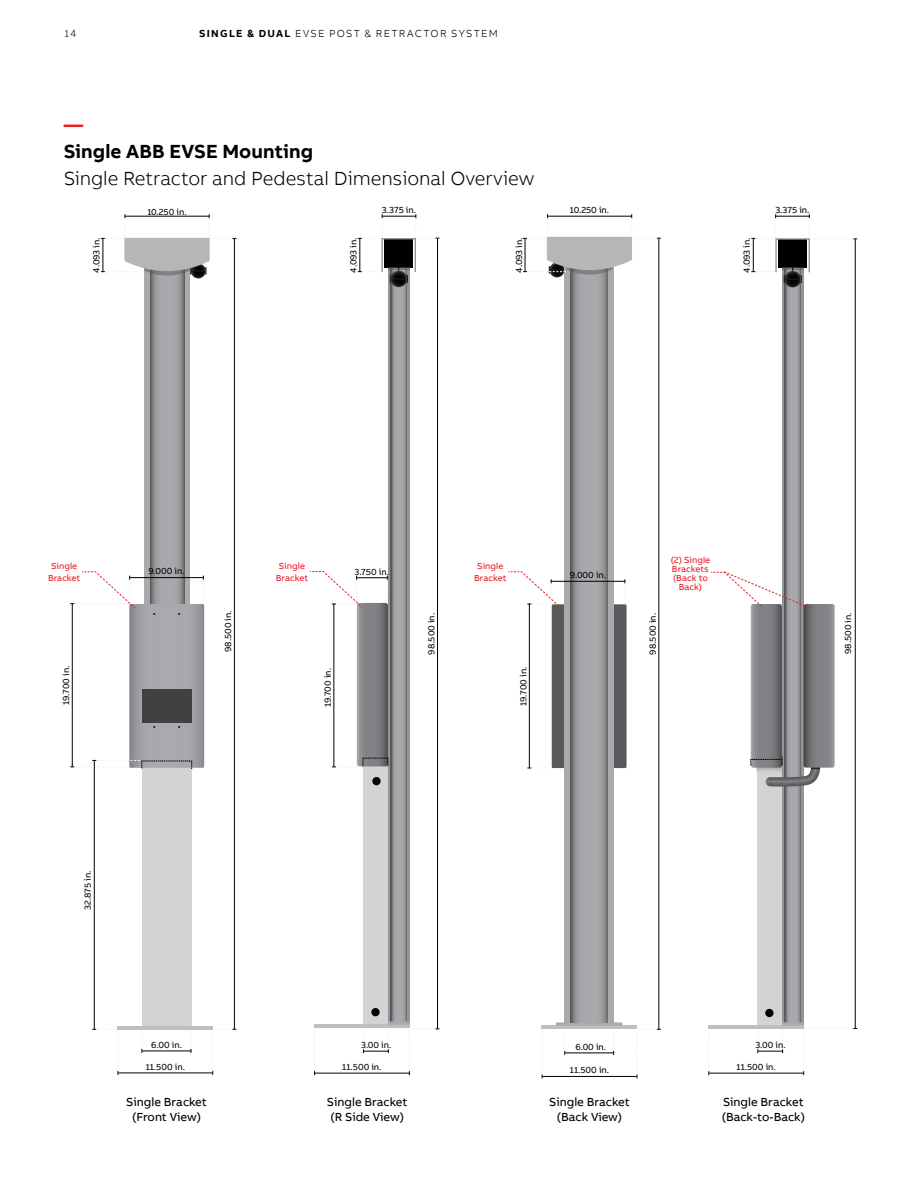
<style>
.page{position:relative;width:918px;height:1188px;background:#fff}
.page>*{position:absolute;margin:0;border:0;box-sizing:border-box;transform-origin:0 0}
.t1{font:300 19.5px "AB Bvoice";letter-spacing:-.005em;color:#000}
.t2{font:700 19.5px "AB Bvoice";letter-spacing:.005em;color:#000}
.t3{font:700 19.5px "AB Bvoice";color:#ed1c29}
.t4{font:12px/15px "AB Bvoice";color:#000;text-align:center}
.t5{font:300 10.5px "AB Bvoice";letter-spacing:.125em;color:#000}
.t6{font:9px "AB Bvoice";color:#000}
.t7{font:9px/12px "AB Bvoice";color:#ed1c29;text-align:center}
.s1{font-weight:700}
</style>
<div class="page">
<svg style="left:191px;top:263px;width:15px;height:15px"></svg>
<div style="left:144px;top:266px;width:46px;height:748px;background:#a8aaad"></div>
<svg style="left:150px;top:276px;width:34px;height:295px"></svg>
<div style="left:142px;top:758px;width:50px;height:269px;background:#d2d3d4"></div>
<hr style="left:118px;top:1027px;width:95px;height:3px;background:#bdbec0">
<svg style="left:388px;top:270px;width:22px;height:752px;background:#858689"></svg>
<div style="left:363px;top:757px;width:25px;height:268px;background:#d2d3d4"></div>
<svg style="left:391px;top:284px;width:15px;height:738px;background:#999a9d"></svg>
<div style="left:385px;top:239px;width:28px;height:28px;background:#010101"></div>
<div style="left:381px;top:238px;width:35px;height:35px;border:1px solid #939598"></div>
<hr style="left:388px;top:267px;width:22px;height:3px;background:#595a5c">
<div style="left:372px;top:777px;width:9px;height:8px;background:#010101;border-radius:50%"></div>
<hr style="left:314px;top:1025px;width:96px;height:3px;background:#bdbec0">
<hr style="left:388px;top:1022px;width:22px;height:3px;background:#a8aaad">
<svg style="left:390px;top:271px;width:17px;height:16px"></svg>
<svg style="left:390px;top:267px;width:18px;height:16px"></svg>
<div style="left:371px;top:1008px;width:9px;height:8px;background:#010101;border-radius:50%"></div>
<div style="left:552px;top:604px;width:75px;height:164px;background:#58595b"></div>
<hr style="left:542px;top:1026px;width:95px;height:3px;background:#bdbec0">
<hr style="left:556px;top:1022px;width:66px;height:4px;background:#a8aaad">
<svg style="left:549px;top:262px;width:16px;height:15px"></svg>
<div style="left:564px;top:265px;width:50px;height:757px;background:#a8aaad"></div>
<svg style="left:571px;top:275px;width:37px;height:747px"></svg>
<hr style="left:234px;top:239px;width:1px;height:790px;background:#000">
<hr style="left:437px;top:239px;width:1px;height:790px;background:#000">
<hr style="left:658px;top:239px;width:1px;height:790px;background:#000">
<hr style="left:118px;top:1073px;width:94px;height:1px;background:#000">
<hr style="left:382px;top:216px;width:34px;height:1px;background:#000">
<hr style="left:359px;top:238px;width:1px;height:34px;background:#000">
<hr style="left:315px;top:1073px;width:94px;height:1px;background:#000">
<hr style="left:709px;top:1073px;width:94px;height:1px;background:#000">
<hr style="left:542px;top:1076px;width:95px;height:1px;background:#000">
<hr style="left:142px;top:1051px;width:49px;height:1px;background:#000">
<hr style="left:565px;top:1053px;width:49px;height:1px;background:#000">
<svg style="left:637px;top:1029px;width:24px;height:49px"></svg>
<svg style="left:409px;top:1029px;width:30px;height:46px"></svg>
<svg style="left:363px;top:1030px;width:26px;height:23px"></svg>
<svg style="left:757px;top:1030px;width:26px;height:23px"></svg>
<svg style="left:314px;top:1030px;width:1px;height:45px"></svg>
<svg style="left:212px;top:1029px;width:24px;height:46px"></svg>
<svg style="left:358px;top:214px;width:25px;height:25px"></svg>
<svg style="left:358px;top:271px;width:23px;height:1px"></svg>
<svg style="left:92px;top:1029px;width:27px;height:46px"></svg>
<svg style="left:415px;top:214px;width:24px;height:25px"></svg>
<svg style="left:523px;top:214px;width:138px;height:61px"></svg>
<svg style="left:101px;top:214px;width:135px;height:62px"></svg>
<hr style="left:551px;top:581px;width:74px;height:1px;background:#000">
<hr style="left:94px;top:761px;width:1px;height:269px;background:#000">
<hr style="left:529px;top:604px;width:1px;height:164px;background:#000">
<svg style="left:70px;top:571px;width:134px;height:197px"></svg>
<svg style="left:309px;top:571px;width:80px;height:197px"></svg>
<svg style="left:508px;top:571px;width:54px;height:38px"></svg>
<svg style="left:782px;top:270px;width:21px;height:752px;background:#838487"></svg>
<div style="left:757px;top:758px;width:25px;height:267px;background:#d2d3d4"></div>
<svg style="left:785px;top:284px;width:15px;height:738px;background:#999a9d"></svg>
<div style="left:779px;top:239px;width:28px;height:28px;background:#010101"></div>
<div style="left:775px;top:238px;width:35px;height:35px;border:1px solid #939598"></div>
<hr style="left:782px;top:267px;width:21px;height:3px;background:#595a5c">
<hr style="left:708px;top:1025px;width:95px;height:4px;background:#bdbec0">
<hr style="left:782px;top:1022px;width:21px;height:3px;background:#a8aaad">
<svg style="left:784px;top:271px;width:17px;height:16px"></svg>
<svg style="left:784px;top:267px;width:18px;height:16px"></svg>
<div style="left:765px;top:1009px;width:9px;height:8px;background:#010101;border-radius:50%"></div>
<svg style="left:711px;top:571px;width:124px;height:216px"></svg>
<hr style="left:855px;top:239px;width:1px;height:790px;background:#000">
<hr style="left:776px;top:216px;width:33px;height:1px;background:#000">
<hr style="left:753px;top:238px;width:1px;height:34px;background:#000">
<svg style="left:751px;top:214px;width:25px;height:25px"></svg>
<svg style="left:751px;top:271px;width:23px;height:1px"></svg>
<svg style="left:809px;top:214px;width:48px;height:25px"></svg>
<svg style="left:803px;top:1028px;width:54px;height:47px"></svg>
<p class="t5" style="left:64px;top:27px;width:14px">14</p>
<p class="t5" style="left:199px;top:27px;width:300px"><span class="s1">SINGLE &amp; DUAL</span> EVSE POST &amp; RETRACTOR SYSTEM</p>
<h1 class="t3" style="left:64px;top:112px;width:21px">—</h1>
<h1 class="t2" style="left:64px;top:139px;width:251px">Single ABB EVSE Mounting</h1>
<h1 class="t1" style="left:64px;top:167px;width:472px">Single Retractor and Pedestal Dimensional Overview</h1>
<p class="t6" style="left:147px;top:206px;width:41px">10.250 in.</p>
<p class="t6" style="left:382px;top:205px;width:36px">3.375 in.</p>
<p class="t6" style="left:570px;top:205px;width:41px">10.250 in.</p>
<p class="t6" style="left:91px;top:273px;width:37px;rotate:-90deg">4.093 in.</p>
<p class="t6" style="left:348px;top:273px;width:37px;rotate:-90deg">4.093 in.</p>
<p class="t6" style="left:514px;top:273px;width:37px;rotate:-90deg">4.093 in.</p>
<p class="t6" style="left:741px;top:273px;width:37px;rotate:-90deg">4.093 in.</p>
<p class="t6" style="left:775px;top:205px;width:36px">3.375 in.</p>
<p class="t7" style="left:48px;top:560px;width:34px">Single<br>Bracket</p>
<p class="t7" style="left:276px;top:560px;width:34px">Single<br>Bracket</p>
<p class="t7" style="left:474px;top:560px;width:34px">Single<br>Bracket</p>
<p class="t6" style="left:426px;top:655px;width:43px;rotate:-90deg">98.500 in.</p>
<p class="t6" style="left:322px;top:707px;width:41px;rotate:-90deg">19.700 in.</p>
<p class="t6" style="left:518px;top:706px;width:41px;rotate:-90deg">19.700 in.</p>
<p class="t6" style="left:148px;top:566px;width:38px">9.000 in.</p>
<p class="t6" style="left:355px;top:566px;width:36px">3.750 in.</p>
<p class="t6" style="left:223px;top:652px;width:43px;rotate:-90deg">98.500 in.</p>
<p class="t6" style="left:61px;top:705px;width:41px;rotate:-90deg">19.700 in.</p>
<p class="t6" style="left:570px;top:569px;width:38px">9.000 in.</p>
<p class="t7" style="left:671px;top:555px;width:41px;line-height:9px">(2) Single<br>Brackets (Back to<br>Back)</p>
<p class="t6" style="left:647px;top:655px;width:43px;rotate:-90deg">98.500 in.</p>
<p class="t6" style="left:843px;top:654px;width:43px;rotate:-90deg">98.500 in.</p>
<p class="t6" style="left:82px;top:910px;width:41px;rotate:-90deg">32.875 in.</p>
<p class="t6" style="left:151px;top:1039px;width:32px">6.00 in.</p>
<p class="t6" style="left:575px;top:1041px;width:32px">6.00 in.</p>
<p class="t6" style="left:361px;top:1040px;width:32px">3.00 in.</p>
<p class="t6" style="left:755px;top:1040px;width:32px">3.00 in.</p>
<p class="t6" style="left:146px;top:1061px;width:41px">11.500 in.</p>
<h2 class="t4" style="left:126px;top:1094px;width:82px">Single Bracket (Front View)</h2>
<h2 class="t4" style="left:327px;top:1094px;width:82px">Single Bracket (R Side View)</h2>
<h2 class="t4" style="left:549px;top:1094px;width:82px">Single Bracket (Back View)</h2>
<h2 class="t4" style="left:722px;top:1094px;width:85px;text-align:left">Single Bracket (Back-to-Back)</h2>
<p class="t6" style="left:342px;top:1062px;width:41px">11.500 in.</p>
<p class="t6" style="left:737px;top:1062px;width:41px">11.500 in.</p>
<p class="t6" style="left:570px;top:1065px;width:41px">11.500 in.</p>
</div>
